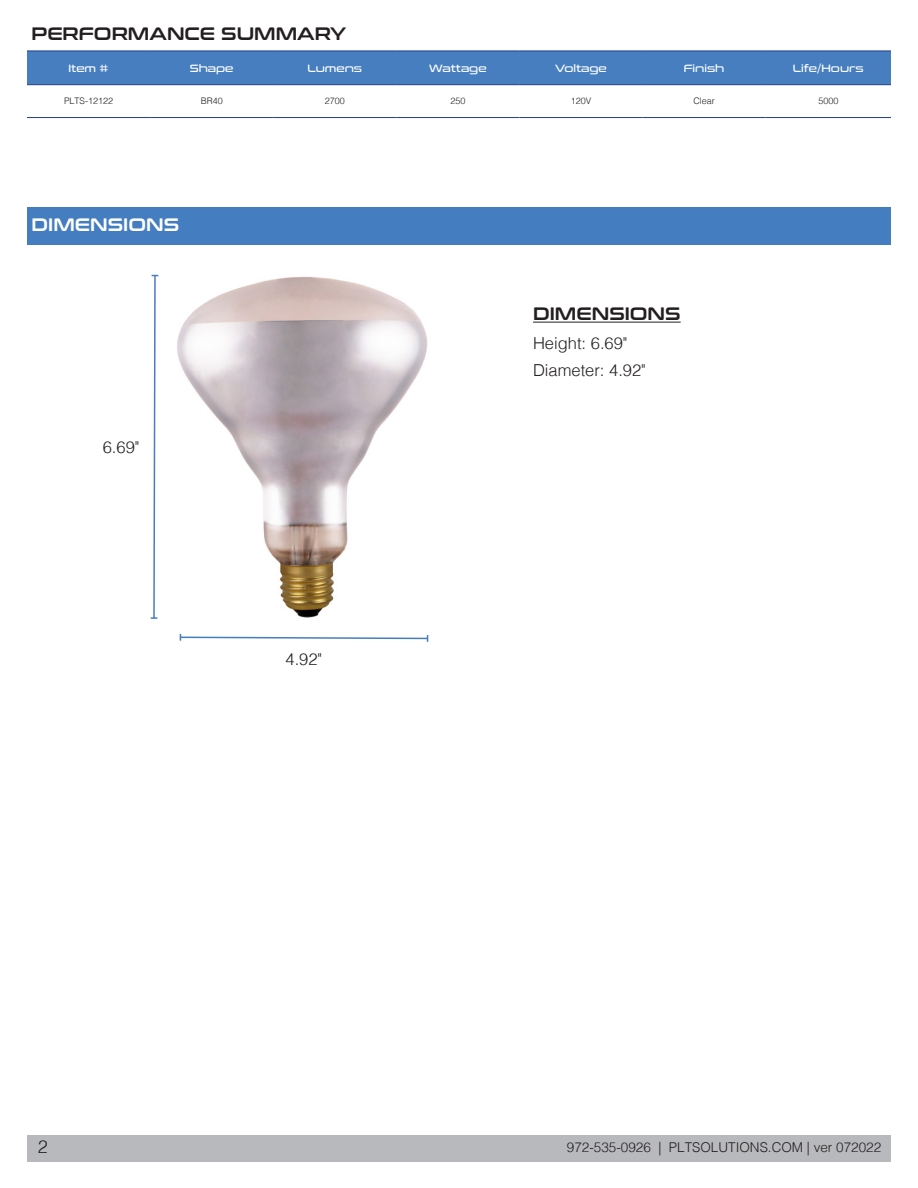
<style>
.page{position:relative;width:918px;height:1188px;background:#fff}
.page>*{position:absolute;margin:0;border:0;box-sizing:border-box;transform-origin:0 0}
.t1{font:18px "Conthrax Sb";color:#231f20}
.t2{font:18px "Conthrax Sb";color:#fff}
.t3{font:300 18px "Helvetica";color:#231f20}
.PLT_Body{font:300 16.5px "Helvetica";color:#231f20}
.t4{font:300 13.5px "Helvetica";color:#231f20}
.t5{font:10.5px "Conthrax Rg";color:#fff}
.Paragraph_Style_1{font:300 9px "Helvetica";color:#231f20}
</style>
<div class="page">
<div style="left:27px;top:1135px;width:864px;height:27px;background:#b8b9bc"></div>
<img style="left:177px;top:276px;width:251px;height:342px">
<div style="left:27px;top:207px;width:864px;height:37px;background:#447dc0"></div>
<svg style="left:151px;top:274px;width:7px;height:345px"></svg>
<svg style="left:179px;top:634px;width:250px;height:8px"></svg>
<div style="left:27px;top:52px;width:864px;height:32px;background:#467ebf"></div>
<hr style="left:27px;top:117px;width:123px;height:1px;background:#253f8e">
<hr style="left:150px;top:117px;width:123px;height:1px;background:#253f8e">
<hr style="left:273px;top:117px;width:123px;height:1px;background:#253f8e">
<hr style="left:396px;top:117px;width:123px;height:1px;background:#253f8e">
<hr style="left:519px;top:117px;width:124px;height:1px;background:#253f8e">
<hr style="left:643px;top:117px;width:123px;height:1px;background:#253f8e">
<hr style="left:766px;top:117px;width:125px;height:1px;background:#253f8e">
<hr style="left:27px;top:51px;width:123px;height:1px;background:#253f8e">
<hr style="left:150px;top:51px;width:123px;height:1px;background:#253f8e">
<hr style="left:273px;top:51px;width:123px;height:1px;background:#253f8e">
<hr style="left:396px;top:51px;width:123px;height:1px;background:#253f8e">
<hr style="left:519px;top:51px;width:124px;height:1px;background:#253f8e">
<hr style="left:643px;top:51px;width:123px;height:1px;background:#253f8e">
<hr style="left:766px;top:51px;width:125px;height:1px;background:#253f8e">
<hr style="left:27px;top:84px;width:123px;height:1px;background:#253f8e">
<hr style="left:150px;top:84px;width:123px;height:1px;background:#253f8e">
<hr style="left:273px;top:84px;width:123px;height:1px;background:#253f8e">
<hr style="left:396px;top:84px;width:123px;height:1px;background:#253f8e">
<hr style="left:519px;top:84px;width:124px;height:1px;background:#253f8e">
<hr style="left:643px;top:84px;width:123px;height:1px;background:#253f8e">
<hr style="left:766px;top:84px;width:125px;height:1px;background:#253f8e">
<hr style="left:533px;top:322px;width:148px;height:1px;background:#231f20">
<p class="t1" style="left:32px;top:20px;width:316px">PERFORMANCE SUMMARY</p>
<p class="t5" style="left:69px;top:60px;width:42px">Item #</p>
<p class="t5" style="left:190px;top:60px;width:45px">Shape</p>
<p class="t5" style="left:307px;top:60px;width:56px">Lumens</p>
<p class="t5" style="left:429px;top:60px;width:59px">Wattage</p>
<p class="t5" style="left:555px;top:60px;width:53px">Voltage</p>
<p class="t5" style="left:684px;top:60px;width:42px">Finish</p>
<p class="t5" style="left:793px;top:60px;width:72px">Life/Hours</p>
<p class="Paragraph_Style_1" style="left:64px;top:93px;width:51px">PLTS-12122</p>
<p class="Paragraph_Style_1" style="left:201px;top:93px;width:24px">BR40</p>
<p class="Paragraph_Style_1" style="left:325px;top:93px;width:22px">2700</p>
<p class="Paragraph_Style_1" style="left:450px;top:93px;width:17px">250</p>
<p class="Paragraph_Style_1" style="left:571px;top:93px;width:22px">120V</p>
<p class="Paragraph_Style_1" style="left:693px;top:93px;width:23px">Clear</p>
<p class="Paragraph_Style_1" style="left:818px;top:93px;width:22px">5000</p>
<p class="t2" style="left:32px;top:211px;width:149px">DIMENSIONS</p>
<p class="PLT_Body" style="left:103px;top:433px;width:38px">6.69"</p>
<p class="PLT_Body" style="left:286px;top:645px;width:38px">4.92"</p>
<p class="t3" style="left:38px;top:1132px;width:12px">2</p>
<p class="t1" style="left:533px;top:300px;width:149px">DIMENSIONS</p>
<p class="PLT_Body" style="left:533px;top:329px;width:96px">Height: 6.69"</p>
<p class="PLT_Body" style="left:533px;top:356px;width:114px">Diameter: 4.92"</p>
<p class="t4" style="left:567px;top:1136px;width:316px">972-535-0926 | PLTSOLUTIONS.COM | ver 072022</p>
</div>
